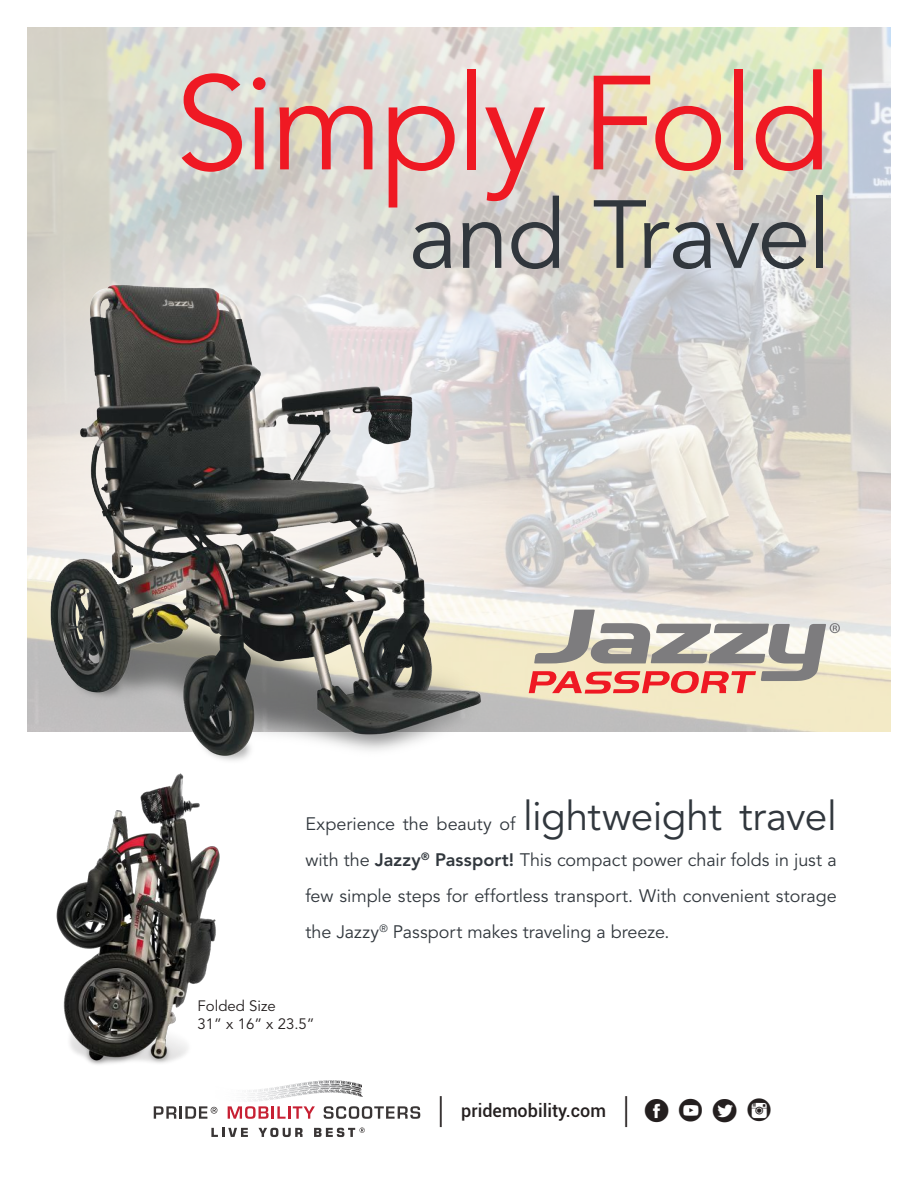
<style>
.page{position:relative;width:918px;height:1188px;background:#fff}
.page>*{position:absolute;margin:0;border:0;box-sizing:border-box;transform-origin:0 0}
.t1{font:132.3px "Avenir LT Std";letter-spacing:-.035em;color:#ef1923}
.t2{font:95.55px "Avenir LT Std";letter-spacing:-.02em;color:#31373d}
.t3{font:42px "Social Circles";color:#241f1f}
.t4{font:40.5px "Avenir LT Std";letter-spacing:-.015em;color:#31373d}
.t5{font:18px/36px "Avenir LT Std";letter-spacing:-.005em;color:#31373d;text-align:justify}
.t6{font:500 18px "Roboto";color:#241f1f}
.t7{font:15px/18px "Avenir LT Std";color:#241f1f}
.s1{font-weight:800}
.s2{font-weight:400;font-size:36px}
</style>
<div class="page">
<img style="left:27px;top:27px;width:864px;height:704px">
<svg style="left:27px;top:193px;width:515px;height:529px;background:#d7d4d0"></svg>
<svg style="left:154px;top:1106px;width:63px;height:13px"></svg>
<svg style="left:228px;top:1106px;width:87px;height:13px"></svg>
<svg style="left:324px;top:1106px;width:96px;height:13px"></svg>
<svg style="left:211px;top:1128px;width:37px;height:9px"></svg>
<svg style="left:258px;top:1128px;width:45px;height:9px"></svg>
<svg style="left:314px;top:1128px;width:51px;height:9px"></svg>
<svg style="left:321px;top:1080px;width:19px;height:1px"></svg>
<svg style="left:529px;top:610px;width:311px;height:84px;background:#cdb5aa"></svg>
<img style="left:27px;top:237px;width:472px;height:524px">
<img style="left:56px;top:773px;width:164px;height:292px">
<h1 class="t1" style="left:175px;top:48px;width:658px">Simply Fold</h1>
<h2 class="t2" style="left:408px;top:180px;width:424px">and Travel</h2>
<h3 class="t4" style="left:523px;top:793px;width:315px">lightweight travel</h3>
<p class="t5" style="left:305px;top:842px;width:533px">with the <span class="s1">Jazzy</span><sup>®</sup> <span class="s1">Passport!</span> This compact power chair folds in just a few simple steps for effortless transport. With convenient storage the Jazzy<sup>®</sup> Passport makes traveling a breeze.</p>
<p class="t5" style="left:305px;top:806px;width:212px">Experience the beauty of</p>
<p class="t7" style="left:198px;top:997px;width:119px">Folded Size<br>31” x 16” x 23.5”</p>
<p class="t6" style="left:439px;top:1098px;width:191px"><span class="s2">|</span> pridemobility.com <span class="s2">|</span></p>
<h3 class="t3" style="left:642px;top:1086px;width:134px">fyti</h3>
</div>
